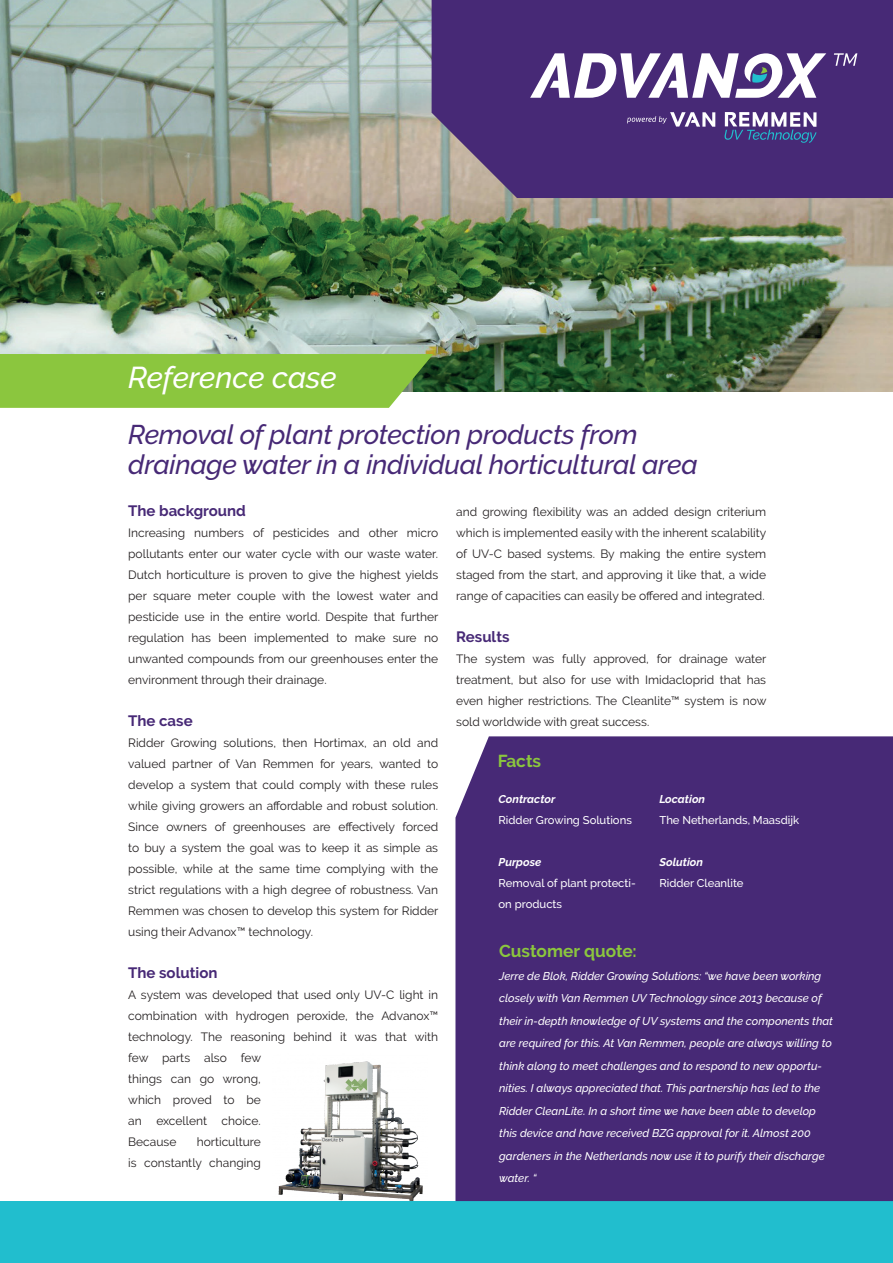
<style>
.page{position:relative;width:893px;height:1263px;background:#fff}
.page>*{position:absolute;margin:0;border:0;box-sizing:border-box;transform-origin:0 0}
.t1{font:italic 500 30px "Raleway";color:#fff}
.t2{font:italic 500 27px/30px "Raleway";letter-spacing:-.01em;color:#472976}
.t3{font:700 17.25px "Raleway";color:#8bc63e}
.t4{font:700 15px "Raleway";color:#472976}
.t5{font:12px/21px "Raleway";color:#231f20;text-align:justify}
.t6{font:italic 500 11.25px/22.5px "Raleway";color:#fff}
.t7{font:500 11.25px/21px "Raleway";color:#fff}
.t8{font:italic 700 11.25px "Raleway";color:#fff}
</style>
<div class="page">
<img style="left:278px;top:1061px;width:145px;height:140px">
<img style="left:0;top:0;width:893px;height:391px">
<svg style="left:432px;top:0;width:461px;height:198px;background:#4f3379"></svg>
<div style="left:0;top:354px;width:433px;height:54px;background:#8bc63e"></div>
<div style="left:0;top:1201px;width:893px;height:62px;background:#21bece"></div>
<div style="left:455px;top:736px;width:438px;height:465px;background:#472976"></div>
<div style="left:497px;top:31px;width:368px;height:123px;background:#472976"></div>
<svg style="left:834px;top:53px;width:23px;height:13px"></svg>
<svg style="left:530px;top:53px;width:296px;height:45px"></svg>
<svg style="left:627px;top:112px;width:88px;height:15px"></svg>
<svg style="left:725px;top:112px;width:91px;height:31px"></svg>
<h1 class="t1" style="left:128px;top:360px;width:210px">Reference case</h1>
<h2 class="t2" style="left:128px;top:420px;width:571px">Removal of plant protection products from drainage water in a individual horticultural area</h2>
<p class="t4" style="left:128px;top:502px;width:119px">The background</p>
<p class="t5" style="left:128px;top:522px;width:312px">Increasing numbers of pesticides and other micro pollutants enter our water cycle with our waste water.<br>Dutch horticulture is proven to give the highest yields per square meter couple with the lowest water and pesticide use in the entire world. Despite that further regulation has been implemented to make sure no unwanted compounds from our greenhouses enter the environment through their drainage.</p>
<p class="t4" style="left:128px;top:712px;width:66px">The case</p>
<p class="t5" style="left:128px;top:732px;width:312px">Ridder Growing solutions, then Hortimax, an old and valued partner of Van Remmen for years, wanted to develop a system that could comply with these rules while giving growers an affordable and robust solution.<br>Since owners of greenhouses are effectively forced to buy a system the goal was to keep it as simple as possible, while at the same time complying with the strict regulations with a high degree of robustness. Van Remmen was chosen to develop this system for Ridder using their Advanox™ technology.</p>
<p class="t4" style="left:128px;top:964px;width:91px">The solution</p>
<p class="t5" style="left:128px;top:984px;width:311px;text-align:left">A system was developed that used only UV-C light in combination with hydrogen peroxide, the Advanox™ technology. The reasoning behind it was that with few parts also few<br>things can go wrong,<br>which proved to be<br>an excellent choice.<br>Because</p>
<p class="t5" style="left:128px;top:1131px;width:134px;text-align:right">horticulture<br>is constantly changing</p>
<p class="t5" style="left:456px;top:501px;width:312px">and growing flexibility was an added design criterium which is implemented easily with the inherent scalability of UV-C based systems. By making the entire system staged from the start, and approving it like that, a wide range of capacities can easily be offered and integrated.</p>
<p class="t4" style="left:456px;top:628px;width:55px">Results</p>
<p class="t5" style="left:456px;top:648px;width:312px">The system was fully approved, for drainage water treatment, but also for use with Imidacloprid that has even higher restrictions. The Cleanlite™ system is now sold worldwide with great success.</p>
<h3 class="t3" style="left:498px;top:751px;width:45px">Facts</h3>
<p class="t8" style="left:499px;top:792px;width:58px">Contractor</p>
<p class="t7" style="left:499px;top:809px;width:135px">Ridder Growing Solutions</p>
<p class="t8" style="left:499px;top:855px;width:44px">Purpose</p>
<p class="t7" style="left:499px;top:872px;width:139px">Removal of plant protecti&shy;on products</p>
<p class="t8" style="left:659px;top:792px;width:47px">Location</p>
<p class="t7" style="left:659px;top:809px;width:141px">The Netherlands, Maasdijk</p>
<p class="t8" style="left:659px;top:855px;width:45px">Solution</p>
<p class="t7" style="left:659px;top:872px;width:86px">Ridder Cleanlite</p>
<h3 class="t3" style="left:499px;top:941px;width:139px">Customer quote:</h3>
<p class="t6" style="left:499px;top:964px;width:335px">Jerre de Blok, Ridder Growing Solutions: “we have been working closely with Van Remmen UV Technology since 2013 because of their in-depth knowledge of UV systems and the components that are required for this. At Van Remmen, people are always willing to think along to meet challenges and to respond to new opportu&shy;nities. I always appreciated that. This partnership has led to the Ridder CleanLite. In a short time we have been able to develop this device and have received BZG approval for it. Almost 200 gardeners in the Netherlands now use it to purify their discharge water. “</p>
</div>
